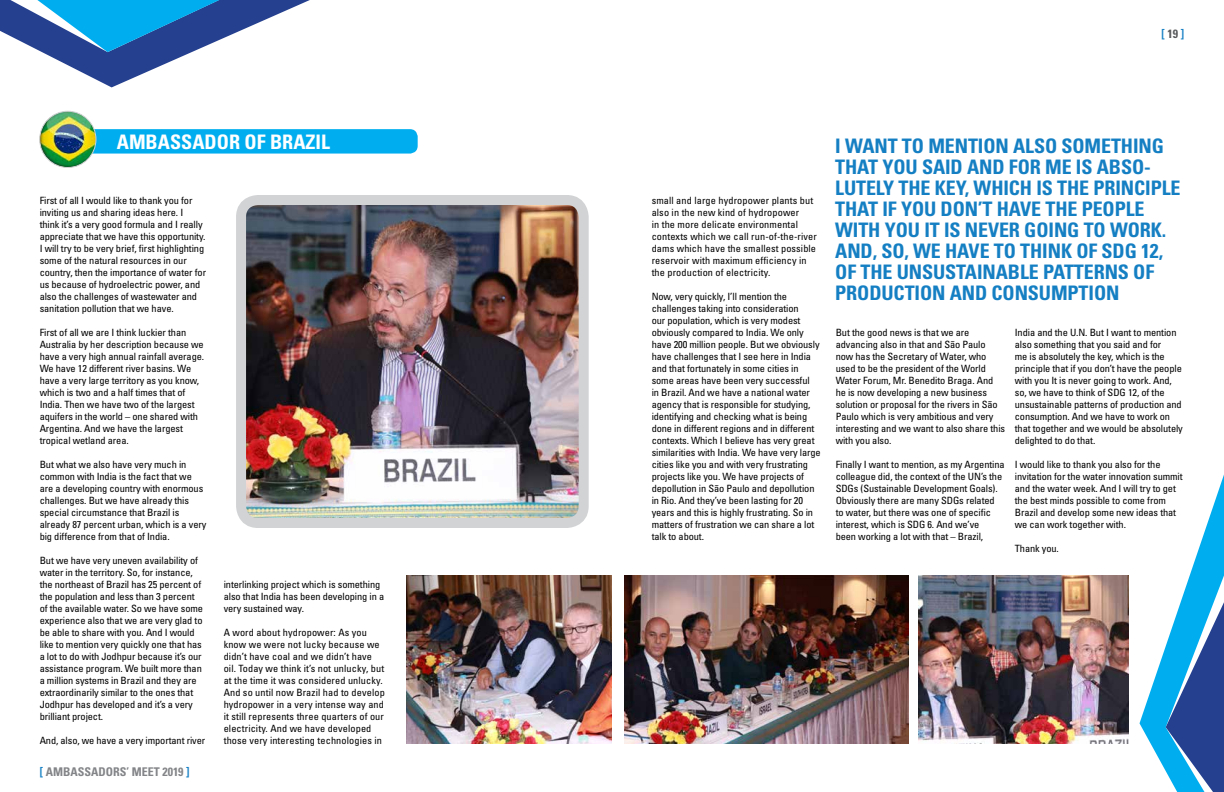
<style>
.page{position:relative;width:1224px;height:792px;background:#fff}
.page>*{position:absolute;margin:0;border:0;box-sizing:border-box;transform-origin:0 0}
.t1{font:700 condensed 20px "Univers LT Std";letter-spacing:-.005em;color:#157fc3}
.t2{font:700 condensed 20px "Univers LT Std";color:#fff}
.t3{font:700 condensed 12px "Univers LT Std";color:#828487}
.t4{font:700 condensed 12px "Univers LT Std";color:#157fc3}
.t5{font:condensed 10px/12px "Univers LT Std";letter-spacing:-.01em;color:#000;scale:1.04 1}
.t6{font:condensed 10px/12px "Univers LT Std";letter-spacing:.01em;color:#000}
.s1{color:#157fc3}
.s2{color:#58595b}
</style>
<div class="page">
<svg style="left:0;top:0;width:310px;height:87px"></svg>
<svg style="left:1140px;top:474px;width:84px;height:318px"></svg>
<img style="left:247px;top:206px;width:331px;height:311px">
<div style="left:236px;top:195px;width:353px;height:333px;border:10px solid #d1d3d4;border-radius:17px"></div>
<svg style="left:93px;top:129px;width:325px;height:25px;background:#07b0ef"></svg>
<img style="left:40px;top:111px;width:56px;height:57px;border-radius:28px">
<div style="left:39px;top:111px;width:57px;height:57px;border:1px solid #d1d3d4;border-radius:50%"></div>
<img style="left:625px;top:575px;width:283px;height:169px">
<img style="left:406px;top:575px;width:206px;height:169px">
<img style="left:919px;top:575px;width:210px;height:168px">
<h1 class="t2" style="left:117px;top:129px;width:26px">AMBASSADOR</h1>
<h1 class="t2" style="left:245px;top:129px;width:87px">OF BRAZIL</h1>
<p class="t5" style="left:40px;top:194px;width:162px">First of all I would like to thank you for inviting us and sharing ideas here. I<br>think it’s a very good formula and I really appreciate that we have this opportunity.<br>I will try to be very brief, first highlighting some of the natural resources in our country, then the importance of water for us because of hydroelectric power, and also the challenges of wastewater and sanitation pollution that we have.</p>
<p class="t5" style="left:40px;top:326px;width:160px">First of all we are I think luckier than Australia by her description because we have a very high annual rainfall average.<br>We have 12 different river basins. We have a very large territory as you know, which is two and a half times that of India. Then we have two of the largest aquifers in the world – one shared with Argentina. And we have the largest tropical wetland area.</p>
<p class="t5" style="left:40px;top:458px;width:162px">But what we also have very much in common with India is the fact that we are a developing country with enormous challenges. But we have already this special circumstance that Brazil is already 87 percent urban, which is a very big difference from that of India.</p>
<p class="t5" style="left:40px;top:554px;width:159px">But we have very uneven availability of water in the territory. So, for instance, the northeast of Brazil has 25 percent of the population and less than 3 percent of the available water. So we have some experience also that we are very glad to be able to share with you. And I would like to mention very quickly one that has a lot to do with Jodhpur because it’s our assistance program. We built more than a million systems in Brazil and they are extraordinarily similar to the ones that Jodhpur has developed and it’s a very brilliant project.</p>
<p class="t5" style="left:40px;top:734px;width:161px">And, also, we have a very important river</p>
<p class="t3" style="left:40px;top:764px;width:151px"><span class="s1">[</span> AMBASSADORS’ MEET 2019 <span class="s1">]</span></p>
<p class="t5" style="left:224px;top:578px;width:156px">interlinking project which is something also that India has been developing in a very sustained way.</p>
<p class="t6" style="left:224px;top:626px;width:163px">A word about hydropower: As you know we were not lucky because we didn’t have coal and we didn’t have oil. Today we think it’s not unlucky, but at the time it was considered unlucky.<br>And so until now Brazil had to develop hydropower in a very intense way and it still represents three quarters of our electricity. And we have developed those very interesting technologies in</p>
<p class="t4" style="left:1162px;top:26px;width:24px">[<span class="s2">19</span>]</p>
<p class="t6" style="left:652px;top:194px;width:167px">small and large hydropower plants but also in the new kind of hydropower<br>in the more delicate environmental contexts which we call run-of-the-river dams which have the smallest possible reservoir with maximum efficiency in the production of electricity.</p>
<p class="t5" style="left:652px;top:290px;width:164px">Now, very quickly, I’ll mention the challenges taking into consideration<br>our population, which is very modest obviously compared to India. We only have 200 million people. But we obviously have challenges that I see here in India and that fortunately in some cities in some areas have been very successful<br>in Brazil. And we have a national water agency that is responsible for studying, identifying and checking what is being done in different regions and in different contexts. Which I believe has very great similarities with India. We have very large cities like you and with very frustrating projects like you. We have projects of depollution in São Paulo and depollution in Rio. And they’ve been lasting for 20 years and this is highly frustrating. So in matters of frustration we can share a lot talk to about.</p>
<h1 class="t1" style="left:835px;top:133px;width:40px">I WANT</h1>
<h1 class="t1" style="left:902px;top:133px;width:39px">TO MENTION</h1>
<h1 class="t1" style="left:1013px;top:133px;width:62px">ALSO SOMET</h1>
<h1 class="t1" style="left:1121px;top:133px;width:23px">HING</h1>
<h1 class="t1" style="left:835px;top:154px;width:98px">THAT YOU SAID</h1>
<h1 class="t1" style="left:967px;top:154px;width:14px">AND</h1>
<h1 class="t1" style="left:1009px;top:154px;width:101px">FORME ISABSO</h1>
<h1 class="t1" style="left:1144px;top:154px;width:8px">-</h1>
<h1 class="t1" style="left:835px;top:175px;width:269px">LUTELY THE KEY, WHICH IS THE PRIN</h1>
<h1 class="t1" style="left:1134px;top:175px;width:46px">CIPLE</h1>
<h1 class="t1" style="left:835px;top:196px;width:119px">THAT IF YOU DON</h1>
<h1 class="t1" style="left:978px;top:196px;width:43px">’T HAVE</h1>
<h1 class="t1" style="left:1045px;top:196px;width:48px">THEPEOP</h1>
<h1 class="t1" style="left:1126px;top:196px;width:18px">LE</h1>
<h1 class="t1" style="left:835px;top:217px;width:142px">WITH YOU ITIS NEVER</h1>
<h1 class="t1" style="left:1024px;top:217px;width:12px">GOING</h1>
<h1 class="t1" style="left:1084px;top:217px;width:84px">TO WOR K.</h1>
<h1 class="t1" style="left:835px;top:238px;width:134px">AND, SO, WE HAVE</h1>
<h1 class="t1" style="left:994px;top:238px;width:171px">TO THINK OF SDG 12,</h1>
<h1 class="t1" style="left:835px;top:259px;width:122px">OF THE UNSUSTAINAB</h1>
<h1 class="t1" style="left:1020px;top:259px;width:35px">LE PATTERNS</h1>
<h1 class="t1" style="left:1133px;top:259px;width:22px">OF</h1>
<h1 class="t1" style="left:835px;top:280px;width:13px">PROD</h1>
<h1 class="t1" style="left:882px;top:280px;width:34px">UCTION</h1>
<h1 class="t1" style="left:950px;top:280px;width:14px">AND</h1>
<h1 class="t1" style="left:992px;top:280px;width:72px">CONSUMPTION</h1>
<p class="t5" style="left:836px;top:326px;width:164px">But the good news is that we are advancing also in that and São Paulo now has the Secretary of Water, who used to be the president of the World Water Forum, Mr. Benedito Braga. And he is now developing a new business solution or proposal for the rivers in São Paulo which is very ambitious and very interesting and we want to also share this with you also.</p>
<p class="t5" style="left:836px;top:458px;width:164px">Finally I want to mention, as my Argentina colleague did, the context of the U N’s the SDGs (Sustainable Development Goals).<br>O bviously there are many SDGs related to water, but there was one of specific interest, which is SD G 6. And we’ve<br>been working a lot with that – Brazil,</p>
<p class="t5" style="left:1015px;top:326px;width:163px">India and the U.N. But I want to mention also something that you said and for<br>me is absolutely the key, which is the principle that if you don’t have the people with you It is never going to work. And, so, we have to think of SD G 12, of the unsustainable patterns of production and consumption. And we have to work on that together and we would be absolutely delighted to do that.</p>
<p class="t5" style="left:1015px;top:458px;width:163px">I would like to thank you also for the invitation for the water innovation summit and the water week. And I will try to get the best minds possible to come from Brazil and develop some new ideas that we can work together with.</p>
<p class="t5" style="left:1015px;top:542px;width:44px">Thank you.</p>
</div>
